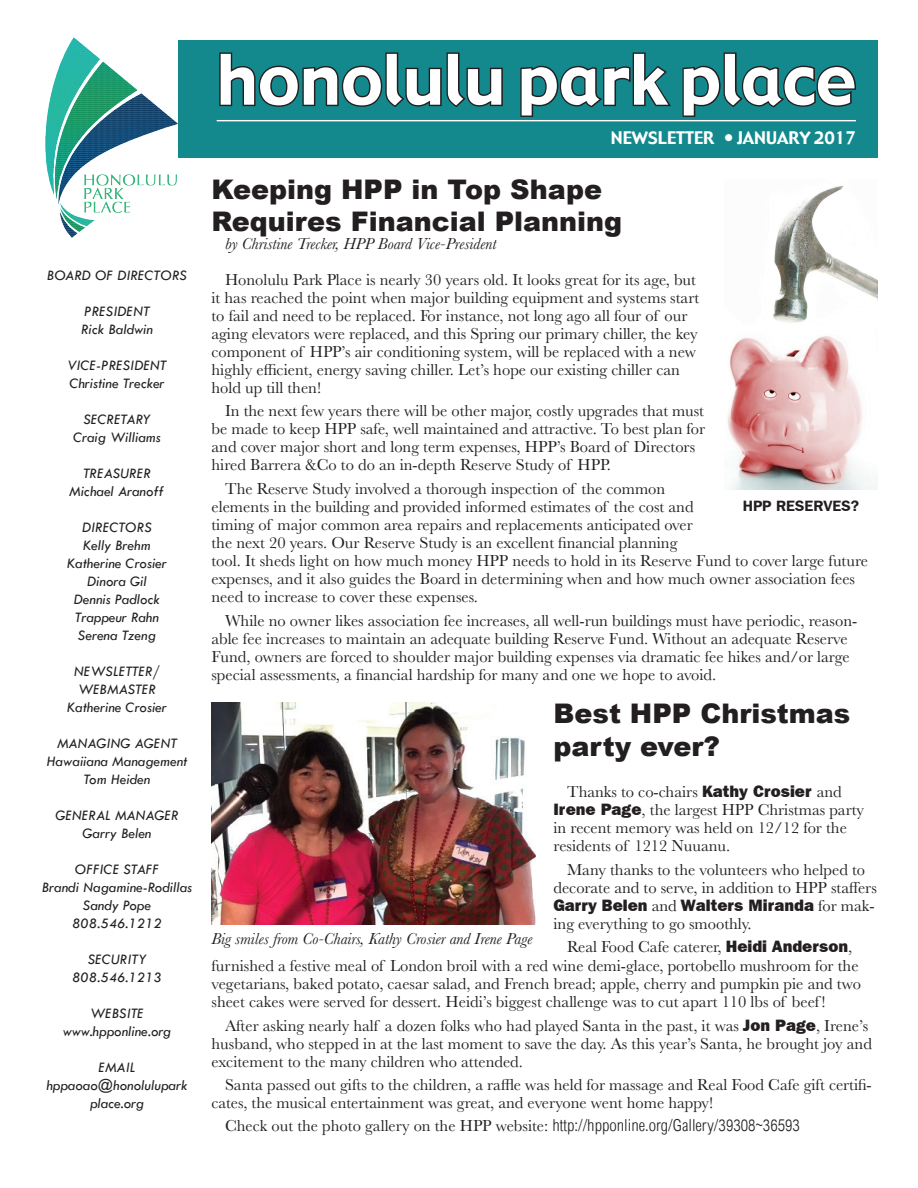
<style>
.page{position:relative;width:918px;height:1188px;background:#fff}
.page>*{position:absolute;margin:0;border:0;box-sizing:border-box;transform-origin:0 0}
.t1{font:67.8px "Gadget";color:#fff}
.t2{font:900 27px/32.4px "Arial";color:#231f20}
.t3{font:16.95px "Gadget";color:#fff}
.t4{font:16.5px/18px "Baskerville";color:#231f20}
.t5{font:italic 16.5px "Baskerville";color:#231f20}
.t6{font:300 condensed 16.5px "Arial";color:#231f20}
.t7{font:800 16.5px "Franklin Gothic IT Cby BT";color:#231f20}
.t8{font:italic 15px/18px "Tw Cen";color:#231f20;text-align:center}
.t9{font:600 15px "Franklin Gothic IT Cby BT";color:#231f20}
.s1{font-family:"Franklin Gothic IT Cby BT";font-weight:800}
.s2{font-family:"Baskerville";font-weight:400}
.s3{font-family:"Baskerville";font-weight:400;font-stretch:normal}
</style>
<div class="page">
<div style="left:87px;top:40px;width:791px;height:118px;background:#13898e"></div>
<hr style="left:217px;top:120px;width:639px;height:1px;background:#fff">
<svg style="left:219px;top:52px;width:284px;height:55px"></svg>
<svg style="left:520px;top:52px;width:151px;height:65px"></svg>
<svg style="left:682px;top:52px;width:174px;height:65px"></svg>
<img style="left:45px;top:37px;width:132px;height:201px">
<img style="left:727px;top:186px;width:151px;height:304px">
<img style="left:212px;top:702px;width:324px;height:222px">
<p class="t8" style="left:47px;top:266px;width:142px">BOARD OF DIRECTORS</p>
<p class="t8" style="left:81px;top:302px;width:73px;text-align:left">PRESIDENT<br>Rick Baldwin</p>
<p class="t8" style="left:67px;top:356px;width:101px;text-align:left">VICE-PRESIDENT<br>Christine Trecker</p>
<p class="t8" style="left:73px;top:410px;width:89px">SECRETARY<br>Craig Williams</p>
<p class="t8" style="left:69px;top:464px;width:96px">TREASURER<br>Michael Aranoff</p>
<p class="t8" style="left:67px;top:518px;width:101px">DIRECTORS<br>Kelly Brehm<br>Katherine Crosier<br>Dinora Gil<br>Dennis Padlock<br>Trappeur Rahn<br>Serena Tzeng</p>
<p class="t8" style="left:67px;top:662px;width:101px">NEWSLETTER/<br>WEBMASTER<br>Katherine Crosier</p>
<p class="t8" style="left:47px;top:734px;width:142px">MANAGING AGENT<br>Hawaiiana Management<br>Tom Heiden</p>
<p class="t8" style="left:55px;top:806px;width:125px">GENERAL MANAGER<br>Garry Belen</p>
<p class="t8" style="left:42px;top:860px;width:152px">OFFICE STAFF<br>Brandi Nagamine-Rodillas<br>Sandy Pope<br>808.546.1212</p>
<p class="t8" style="left:72px;top:950px;width:91px">SECURITY<br>808.546.1213</p>
<p class="t8" style="left:63px;top:1004px;width:110px">WEBSITE www.hpponline.org</p>
<p class="t8" style="left:46px;top:1058px;width:143px">EMAIL hppaoao@honolulupark place.org</p>
<h1 class="t1" style="left:217px;top:36px;width:641px">honolulu park place</h1>
<p class="t3" style="left:611px;top:127px;width:247px">NEWSLETTER • JANUARY 2017</p>
<h2 class="t2" style="left:212px;top:172px;width:412px">Keeping HPP in Top Shape<br>Requires Financial Planning</h2>
<p class="t5" style="left:225px;top:233px;width:273px">by Christine Trecker, HPP Board Vice-President</p>
<p class="t4" style="left:212px;top:271px;width:489px;text-indent:13px">Honolulu Park Place is nearly 30 years old. It looks great for its age, but it has reached the point when major building equipment and systems start to fail and need to be replaced. For instance, not long ago all four of our aging elevators were replaced, and this Spring our primary chiller, the key component of HPP’s air conditioning system, will be replaced with a new highly efficient, energy saving chiller. Let’s hope our existing chiller can hold up till then!</p>
<p class="t4" style="left:212px;top:402px;width:495px;text-indent:13px">In the next few years there will be other major, costly upgrades that must be made to keep HPP safe, well maintained and attractive. To best plan for and cover major short and long term expenses, HPP’s Board of Directors hired Barrera &amp;Co to do an in-depth Reserve Study of HPP.</p>
<p class="t4" style="left:212px;top:480px;width:658px;text-indent:13px">The Reserve Study involved a thorough inspection of the common<br>elements in the building and provided informed estimates of the cost and<br>timing of major common area repairs and replacements anticipated over<br>the next 20 years. Our Reserve Study is an excellent financial planning<br>tool. It sheds light on how much money HPP needs to hold in its Reserve Fund to cover large future expenses, and it also guides the Board in determining when and how much owner association fees need to increase to cover these expenses.</p>
<p class="t4" style="left:212px;top:612px;width:647px;text-indent:13px">While no owner likes association fee increases, all well-run buildings must have periodic, reason&shy;able fee increases to maintain an adequate building Reserve Fund. Without an adequate Reserve Fund, owners are forced to shoulder major building expenses via dramatic fee hikes and/or large special assessments, a financial hardship for many and one we hope to avoid.</p>
<h2 class="t2" style="left:554px;top:697px;width:298px">Best HPP Christmas party ever?</h2>
<p class="t4" style="left:554px;top:783px;width:312px;text-indent:13px">Thanks to co-chairs <span class="s1">Kathy Crosier</span> and <span class="s1">Irene Page</span>, the largest HPP Christmas party in recent memory was held on 12/12 for the residents of 1212 Nuuanu.</p>
<p class="t4" style="left:554px;top:861px;width:325px;text-align:center">Many thanks to the volunteers who helped to decorate and to serve, in addition to HPP staffers</p>
<p class="t7" style="left:554px;top:894px;width:323px">Garry Belen <span class="s2">and</span> Walters Miranda <span class="s2">for mak-</span></p>
<p class="t4" style="left:567px;top:912px;width:287px;line-height:23.4px;text-indent:-13px">ing everything to go smoothly.<br>Real Food Cafe caterer, <span class="s1">Heidi Anderson</span>,</p>
<p class="t9" style="left:743px;top:496px;width:118px">HPP RESERVES?</p>
<p class="t5" style="left:212px;top:928px;width:322px">Big smiles from Co-Chairs, Kathy Crosier and Irene Page</p>
<p class="t4" style="left:212px;top:957px;width:651px">furnished a festive meal of London broil with a red wine demi-glace, portobello mushroom for the vegetarians, baked potato, caesar salad, and French bread; apple, cherry and pumpkin pie and two sheet cakes were served for dessert. Heidi’s biggest challenge was to cut apart 110 lbs of beef!</p>
<p class="t4" style="left:212px;top:1017px;width:662px;text-indent:13px">After asking nearly half a dozen folks who had played Santa in the past, it was <span class="s1">Jon Page</span>, Irene’s husband, who stepped in at the last moment to save the day. As this year’s Santa, he brought joy and excitement to the many children who attended.</p>
<p class="t4" style="left:212px;top:1076px;width:662px;text-indent:13px">Santa passed out gifts to the children, a raffle was held for massage and Real Food Cafe gift certifi&shy;cates, the musical entertainment was great, and everyone went home happy!</p>
<p class="t6" style="left:225px;top:1116px;width:576px"><span class="s3">Check out the photo gallery on the HPP website:</span> http://hpponline.org/Gallery/39308~36593</p>
</div>
